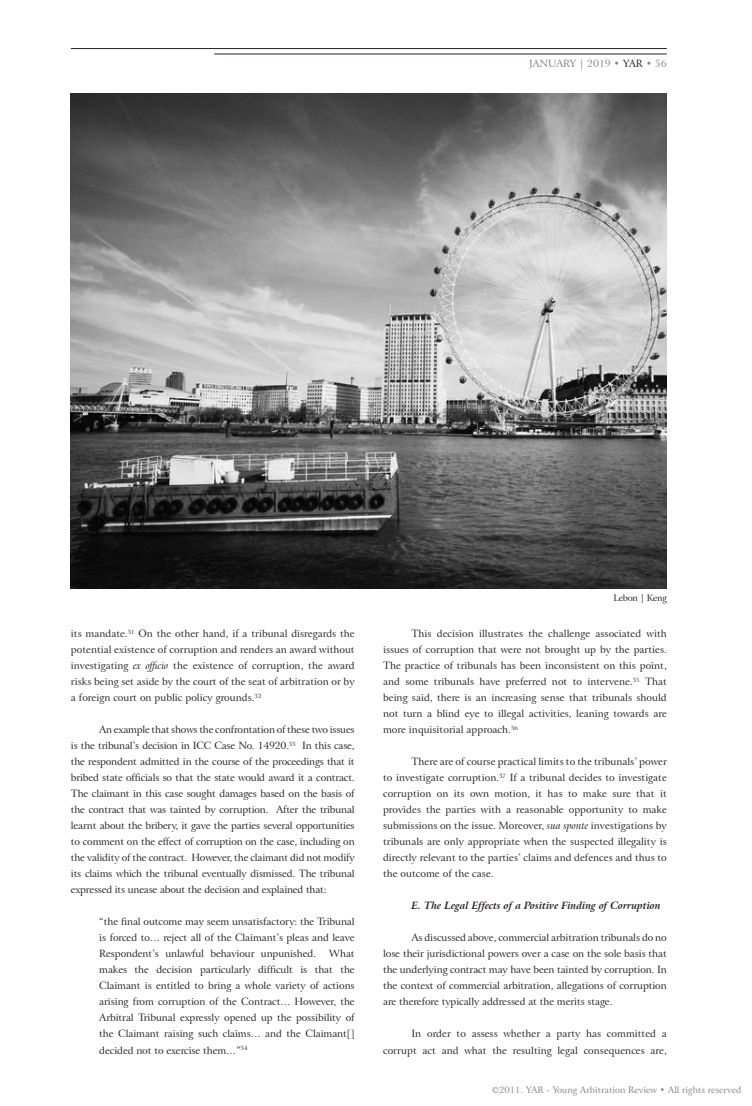
<style>
.page{position:relative;width:752px;height:1106px;background:#fff}
.page>*{position:absolute;margin:0;border:0;box-sizing:border-box;transform-origin:0 0}
.Texto{font:10px/16px "Arrus BT";color:#231f20;text-align:justify}
.Texto-2{font:italic 700 10px "Arrus BT";color:#231f20}
.t1{font:10px "Arrus BT";color:#808285}
.t2{font:9px "Arrus BT";color:#808285}
.Notas{font:9px "Arrus BT";letter-spacing:-.03em;color:#231f20}
.s1{color:#231f20}
.s2{font-style:italic}
</style>
<div class="page">
<hr style="left:214px;top:54px;width:452px;height:1px;background:#231f20">
<hr style="left:71px;top:48px;width:595px;height:1px;background:#231f20">
<img style="left:71px;top:93px;width:595px;height:495px">
<p class="t1" style="left:529px;top:58px;width:139px">JANUARY | 2019 • <span class="s1">YAR</span> • 56</p>
<p class="Texto" style="left:71px;top:626px;width:285px">its mandate.<sup>31</sup> On the other hand, if a tribunal disregards the potential existence of corruption and renders an award without investigating <span class="s2">ex officio</span> the existence of corruption, the award risks being set aside by the court of the seat of arbitration or by a foreign court on public policy grounds.<sup>32</sup></p>
<p class="Texto" style="left:71px;top:722px;width:285px;text-indent:28px">An example that shows the confrontation of these two issues is the tribunal’s decision in ICC Case No. 14920.<sup>33</sup> In this case, the respondent admitted in the course of the proceedings that it bribed state officials so that the state would award it a contract.<br>The claimant in this case sought damages based on the basis of the contract that was tainted by corruption. After the tribunal learnt about the bribery, it gave the parties several opportunities to comment on the effect of corruption on the case, including on the validity of the contract. However, the claimant did not modify its claims which the tribunal eventually dismissed. The tribunal expressed its unease about the decision and explained that:</p>
<p class="Texto" style="left:99px;top:914px;width:257px">“the final outcome may seem unsatisfactory: the Tribunal is forced to… reject all of the Claimant’s pleas and leave Respondent’s unlawful behaviour unpunished.</p>
<p class="Texto" style="left:99px;top:946px;width:257px;text-indent:229px">What makes the decision particularly difficult is that the Claimant is entitled to bring a whole variety of actions arising from corruption of the Contract… However, the Arbitral Tribunal expressly opened up the possibility of the Claimant raising such claims… and the Claimant[] decided not to exercise them…”<sup>34</sup></p>
<p class="Notas" style="left:613px;top:592px;width:55px">Lebon | Keng</p>
<p class="Texto" style="left:383px;top:626px;width:285px;text-indent:28px">This decision illustrates the challenge associated with issues of corruption that were not brought up by the parties.<br>The practice of tribunals has been inconsistent on this point, and some tribunals have preferred not to intervene.<sup>35</sup> That being said, there is an increasing sense that tribunals should not turn a blind eye to illegal activities, leaning towards are more inquisitorial approach.<sup>36</sup></p>
<p class="Texto" style="left:383px;top:754px;width:285px;text-indent:28px">There are of course practical limits to the tribunals’ power to investigate corruption.<sup>37</sup> If a tribunal decides to investigate corruption on its own motion, it has to make sure that it provides the parties with a reasonable opportunity to make submissions on the issue. Moreover, <span class="s2">sua sponte</span> investigations by tribunals are only appropriate when the suspected illegality is directly relevant to the parties’ claims and defences and thus to the outcome of the case.</p>
<p class="Texto-2" style="left:411px;top:899px;width:250px">E. The Legal Effects of a Positive Finding of Corruption</p>
<p class="Texto" style="left:383px;top:930px;width:285px;text-indent:28px">As discussed above, commercial arbitration tribunals do no lose their jurisdictional powers over a case on the sole basis that the underlying contract may have been tainted by corruption. In the context of commercial arbitration, allegations of corruption are therefore typically addressed at the merits stage.</p>
<p class="Texto" style="left:383px;top:1026px;width:285px;text-align:right">In order to assess whether a party has committed a corrupt act and what the resulting legal consequences are,</p>
<p class="t2" style="left:491px;top:1084px;width:251px">©2011. YAR - Young Arbitration Review • All rights reserved</p>
</div>
